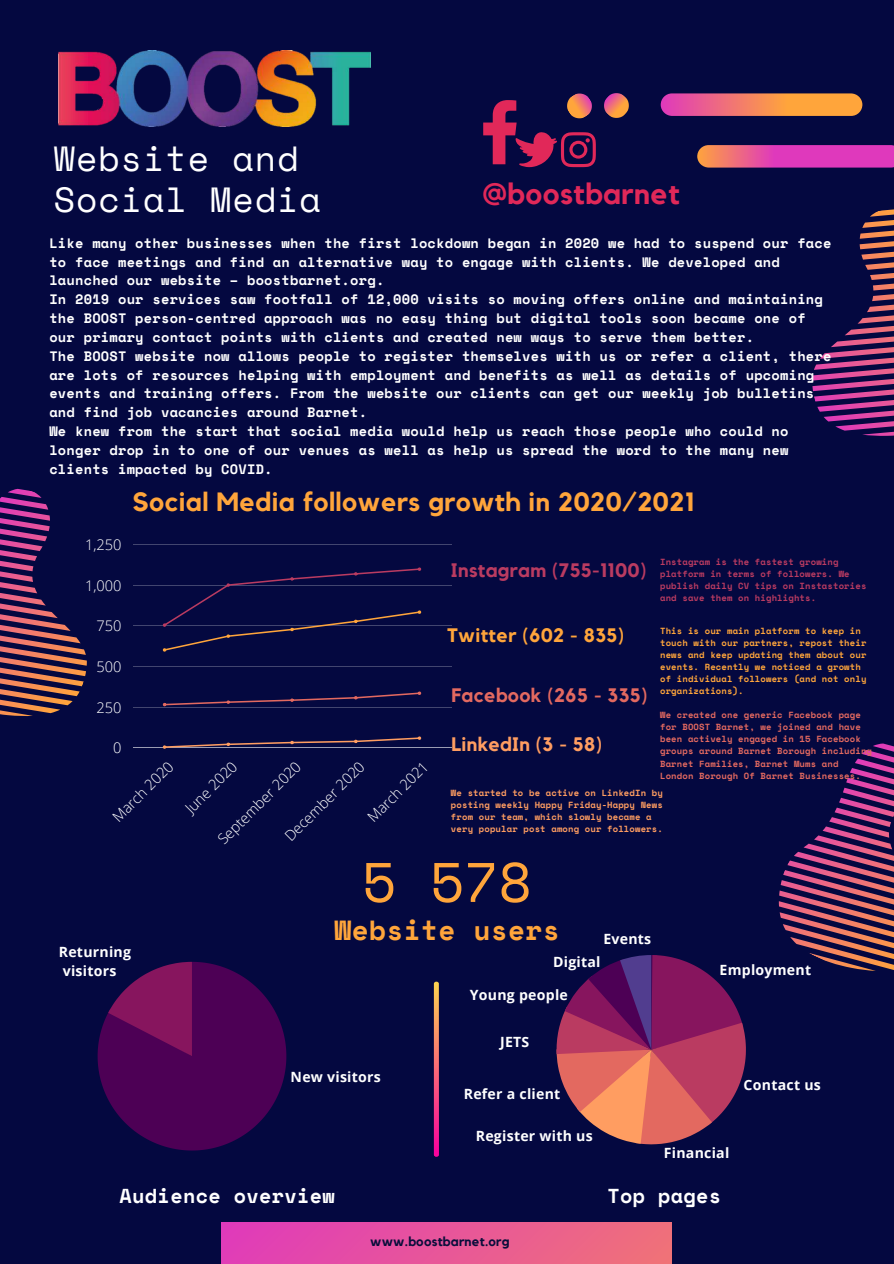
<style>
.page{position:relative;width:894px;height:1264px;background:#fff}
.page>*{position:absolute;margin:0;border:0;box-sizing:border-box;transform-origin:0 0}
.t1{font:55.5px "Space Mono";color:#ffa53b}
.t2{font:34.8px/40.5px "Space Mono";letter-spacing:.03em;color:#fff}
.t3{font:700 29.25px "Kollektif";letter-spacing:.02em;color:#e12859}
.t4{font:700 27.6px "Space Mono";letter-spacing:.02em;color:#ffa53b}
.t5{font:700 26.25px "Kollektif";letter-spacing:.02em;color:#ffa53b}
.t6{font:700 20.1px "Space Mono";letter-spacing:.02em;color:#fff}
.t7{font:700 19.5px "Kollektif";letter-spacing:.02em;color:#ba3b61}
.t8{font:700 19.5px "Kollektif";letter-spacing:.02em;color:#e36960}
.t9{font:700 19.5px "Kollektif";letter-spacing:.02em;color:#ffa53b}
.t10{font:700 19.5px "Kollektif";letter-spacing:.02em;color:#ff9d61}
.t11{font:300 14.55px "Open Sans";color:#fff}
.t12{font:700 14.1px/19.2px "Open Sans";letter-spacing:.02em;color:#fff}
.t13{font:700 13.65px/18.9px "Space Mono";letter-spacing:.02em;color:#fff}
.t14{font:700 13.05px "Kollektif";letter-spacing:.02em;color:#0a0e3b}
.t15{font:700 8.85px/12.1px "Space Mono";letter-spacing:.015em;color:#e36960}
.t16{font:700 8.85px/12.1px "Space Mono";letter-spacing:.015em;color:#ffa53b}
.t17{font:700 8.85px/12.1px "Space Mono";letter-spacing:.015em;color:#ff9d61}
.t18{font:700 8.85px/12.1px "Space Mono";letter-spacing:.015em;color:#ba3b61}
</style>
<div class="page">
<div style="left:0;top:0;width:893px;height:1263px;background:#040840"></div>
<svg style="left:660px;top:93px;width:202px;height:23px;background:#e97d61"></svg>
<svg style="left:697px;top:145px;width:196px;height:23px;background:#dc4aa0"></svg>
<svg style="left:812px;top:209px;width:81px;height:227px"></svg>
<svg style="left:0;top:488px;width:87px;height:228px"></svg>
<svg style="left:778px;top:743px;width:115px;height:228px"></svg>
<svg style="left:434px;top:981px;width:4px;height:175px"></svg>
<div style="left:222px;top:1222px;width:449px;height:41px;background:linear-gradient(to right,#e03bb9,#f07179)"></div>
<img style="left:59px;top:51px;width:312px;height:75px">
<hr style="left:133px;top:544px;width:318px;height:1px;background:#fff">
<hr style="left:133px;top:585px;width:318px;height:1px;background:#fff">
<hr style="left:133px;top:625px;width:318px;height:1px;background:#fff">
<hr style="left:133px;top:666px;width:318px;height:1px;background:#fff">
<hr style="left:133px;top:707px;width:318px;height:1px;background:#fff">
<hr style="left:133px;top:747px;width:318px;height:1px;background:#fff">
<svg style="left:163px;top:736px;width:258px;height:12px"></svg>
<svg style="left:163px;top:691px;width:258px;height:15px"></svg>
<svg style="left:163px;top:567px;width:258px;height:84px"></svg>
<svg style="left:98px;top:961px;width:188px;height:189px"></svg>
<svg style="left:556px;top:955px;width:189px;height:189px"></svg>
<svg style="left:483px;top:93px;width:146px;height:74px"></svg>
<h2 class="t2" style="left:54px;top:138px;width:268px">Website and<br>Social Media</h2>
<h3 class="t3" style="left:482px;top:180px;width:199px">@boostbarnet</h3>
<p class="t13" style="left:49px;top:233px;width:783px">Like many other businesses when the first lockdown began in 2020 we had to suspend our face to face meetings and find an alternative way to engage with clients. We developed and launched our website – boostbarnet.org.<br>In 2019 our services saw footfall of 12,000 visits so moving offers online and maintaining the BOOST person-centred approach was no easy thing but digital tools soon became one of our primary contact points with clients and created new ways to serve them better.<br>The BOOST website now allows people to register themselves with us or refer a client, there are lots of resources helping with employment and benefits as well as details of upcoming events and training offers. From the website our clients can get our weekly job bulletins and find job vacancies around Barnet.<br>We knew from the start that social media would help us reach those people who could no longer drop in to one of our venues as well as help us spread the word to the many new clients impacted by COVID.</p>
<h3 class="t5" style="left:132px;top:490px;width:563px">Social Media followers growth in 2020/2021</h3>
<p class="t11" style="left:85px;top:534px;width:38px">1,250</p>
<p class="t11" style="left:85px;top:575px;width:38px">1,000</p>
<p class="t11" style="left:96px;top:616px;width:27px">750</p>
<p class="t11" style="left:96px;top:656px;width:27px">500</p>
<p class="t11" style="left:96px;top:697px;width:27px">250</p>
<p class="t11" style="left:113px;top:737px;width:10px">0</p>
<p class="t11" style="left:108px;top:812px;width:80px;rotate:-45deg">March 2020</p>
<p class="t11" style="left:180px;top:803px;width:68px;rotate:-45deg">June 2020</p>
<p class="t11" style="left:280px;top:831px;width:107px;rotate:-45deg">December 2020</p>
<p class="t11" style="left:363px;top:812px;width:80px;rotate:-45deg">March 2021</p>
<p class="t11" style="left:213px;top:834px;width:112px;rotate:-45deg">September 2020</p>
<h3 class="t7" style="left:451px;top:561px;width:197px">Instagram (755-1100)</h3>
<h3 class="t9" style="left:447px;top:626px;width:178px">Twitter (602 - 835)</h3>
<h3 class="t8" style="left:451px;top:686px;width:197px">Facebook (265 - 335)</h3>
<p class="t18" style="left:660px;top:555px;width:208px">Instagram is the fastest growing platform in terms of followers. We publish daily CV tips on Instastories and save them on highlights.</p>
<p class="t16" style="left:660px;top:624px;width:208px">This is our main platform to keep in touch with our partners, repost their news and keep updating them about our events. Recently we noticed a growth of individual followers (and not only organizations).</p>
<p class="t15" style="left:660px;top:708px;width:213px">We created one generic Facebook page for BOOST Barnet, we joined and have been actively engaged in 15 Facebook groups around Barnet Borough including Barnet Families, Barnet Mums and London Borough Of Barnet Businesses.</p>
<p class="t17" style="left:451px;top:786px;width:213px">We started to be active on LinkedIn by posting weekly Happy Friday-Happy News from our team, which slowly became a very popular post among our followers.</p>
<h3 class="t10" style="left:451px;top:735px;width:152px">LinkedIn (3 - 58)</h3>
<p class="t12" style="left:59px;top:942px;width:74px">Returning visitors</p>
<h1 class="t1" style="left:362px;top:839px;width:171px">5 578</h1>
<h3 class="t4" style="left:334px;top:908px;width:227px">Website users</h3>
<p class="t12" style="left:603px;top:928px;width:49px">Events</p>
<p class="t12" style="left:290px;top:1067px;width:92px">New visitors</p>
<p class="t12" style="left:553px;top:951px;width:49px">Digital</p>
<p class="t12" style="left:469px;top:984px;width:99px">Young people</p>
<p class="t12" style="left:500px;top:1031px;width:31px">JETS</p>
<p class="t12" style="left:463px;top:1083px;width:98px">Refer a client</p>
<p class="t12" style="left:475px;top:1126px;width:118px">Register with us</p>
<p class="t12" style="left:719px;top:960px;width:93px">Employment</p>
<p class="t12" style="left:743px;top:1075px;width:79px">Contact us</p>
<p class="t12" style="left:663px;top:1142px;width:67px">Financial</p>
<h3 class="t6" style="left:120px;top:1180px;width:217px">Audience overview</h3>
<h3 class="t6" style="left:607px;top:1180px;width:115px">Top pages</h3>
<p class="t14" style="left:370px;top:1235px;width:141px">www.boostbarnet.org</p>
</div>
